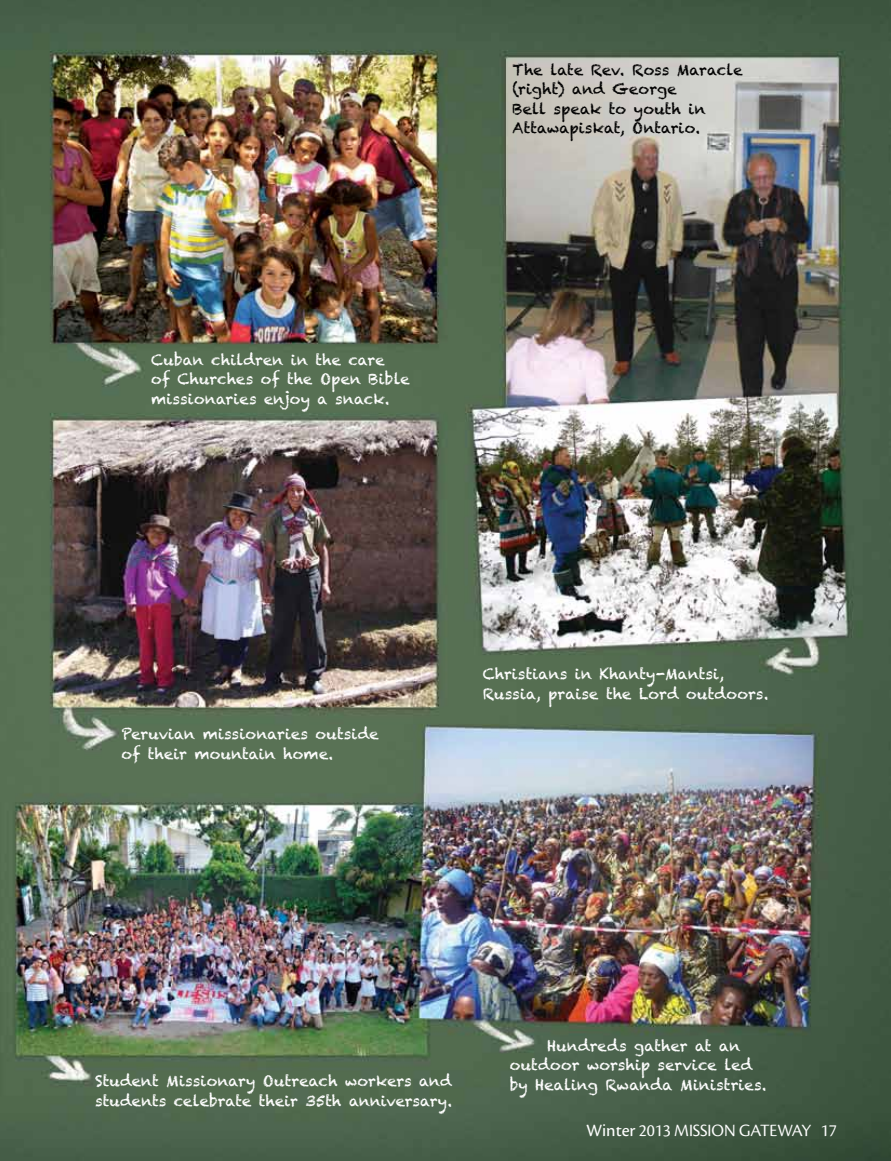
<style>
.page{position:relative;width:891px;height:1161px;background:#fff}
.page>*{position:absolute;margin:0;border:0;box-sizing:border-box;transform-origin:0 0}
.t1{font:18px "Cronos Pro Disp";color:#fff}
.t2{font:15px/19.5px "Chalkduster";letter-spacing:.005em;color:#fff}
.t3{font:15px/19.5px "Chalkduster";color:#000}
.s1{font-family:"Cronos Pro Capt"}
</style>
<div class="page">
<img style="left:0;top:0;width:891px;height:1161px">
<p class="t2" style="left:151px;top:350px;width:260px">Cuban children in the care<br>of Churches of the Open Bible missionaries enjoy a snack.</p>
<p class="t3" style="left:513px;top:60px;width:232px">The late Rev. Ross Maracle (right) and George<br>Bell speak to youth in<br>Attawapiskat, Ontario.</p>
<p class="t2" style="left:122px;top:724px;width:259px">Peruvian missionaries outside of their mountain home.</p>
<p class="t2" style="left:483px;top:665px;width:287px">Christians in Khanty-Mantsi,<br>Russia, praise the Lord outdoors.</p>
<p class="t2" style="left:95px;top:1071px;width:359px">Student Missionary Outreach workers and students celebrate their 35th anniversary.</p>
<p class="t2" style="left:510px;top:1036px;width:258px;text-indent:37px">Hundreds gather at an outdoor worship service led by Healing Rwanda Ministries.</p>
<p class="t1" style="left:586px;top:1120px;width:252px"><span class="s1">Winter</span> 2013 MISSION GATEWAY 17</p>
</div>
